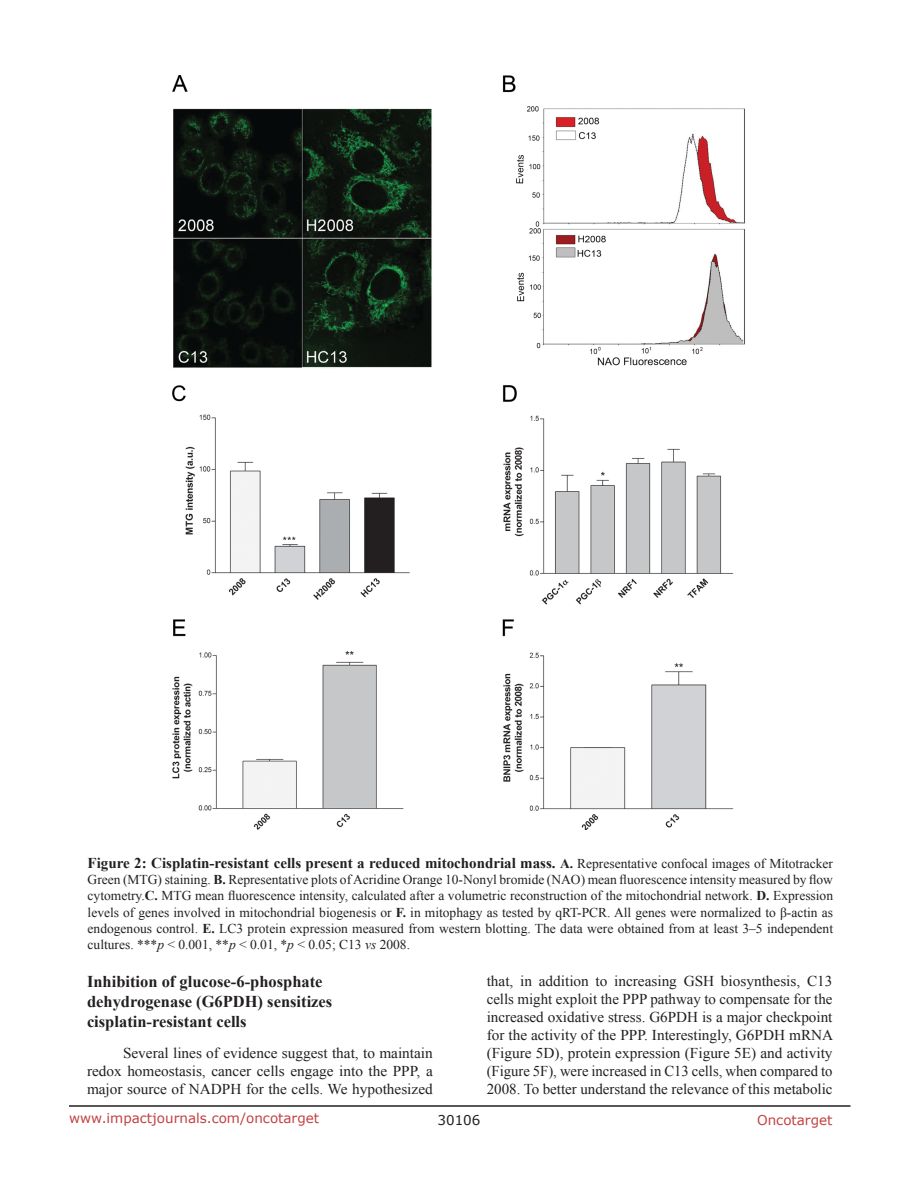
<style>
.page{position:relative;width:918px;height:1188px;background:#fff}
.page>*{position:absolute;margin:0;border:0;box-sizing:border-box;transform-origin:0 0}
.SubHeading{font:700 16.5px/19.8px "Times New Roman";color:#231f20}
.BodyText{font:15px/18px "Times New Roman";color:#231f20;text-align:justify}
.FigureText{font:700 15px "Times New Roman";color:#231f20}
.FigureText-2{font:13.5px/16.2px "Times New Roman";color:#231f20;text-align:justify}
.t1{font:13.5px "Verdana";color:#c24141}
.t2{font:13.5px "Verdana";color:#231f20}
.s1{font-size:13.5px}
.s2{font-weight:400;font-size:13.5px}
.s3{font-weight:700}
.s4{font-style:italic}
</style>
<div class="page">
<hr style="left:69px;top:1105px;width:781px;height:2px;background:#231f20">
<img style="left:173px;top:76px;width:572px;height:754px">
<p class="FigureText" style="left:88px;top:853px;width:747px">Figure 2: Cisplatin-resistant cells present a reduced mitochondrial mass. <span class="s1">A.</span> <span class="s2">Representative confocal images of Mitotracker</span></p>
<p class="FigureText-2" style="left:88px;top:871px;width:747px">Green (MTG) staining. <span class="s3">B.</span> Representative plots of Acridine Orange 10-Nonyl bromide (NAO) mean fluorescence intensity measured by flow cytometry.<span class="s3">C.</span> MTG mean fluorescence intensity, calculated after a volumetric reconstruction of the mitochondrial network. <span class="s3">D.</span> Expression levels of genes involved in mitochondrial biogenesis or <span class="s3">F.</span> in mitophagy as tested by qRT-PCR. All genes were normalized to β-actin as endogenous control. <span class="s3">E.</span> LC3 protein expression measured from western blotting. The data were obtained from at least 3–5 independent cultures. ***<span class="s4">p</span> &lt; 0.001, **<span class="s4">p</span> &lt; 0.01, *<span class="s4">p</span> &lt; 0.05; C13 <span class="s4">vs</span> 2008.</p>
<p class="SubHeading" style="left:87px;top:971px;width:247px">Inhibition of glucose-6-phosphate dehydrogenase (G6PDH) sensitizes cisplatin-resistant cells</p>
<p class="BodyText" style="left:87px;top:1044px;width:347px;text-indent:36px">Several lines of evidence suggest that, to maintain redox homeostasis, cancer cells engage into the PPP, a major source of NADPH for the cells. We hypothesized</p>
<p class="BodyText" style="left:487px;top:972px;width:348px">that, in addition to increasing GSH biosynthesis, C13 cells might exploit the PPP pathway to compensate for the increased oxidative stress. G6PDH is a major checkpoint for the activity of the PPP. Interestingly, G6PDH mRNA (Figure 5D), protein expression (Figure 5E) and activity (Figure 5F), were increased in C13 cells, when compared to 2008. To better understand the relevance of this metabolic</p>
<p class="t1" style="left:69px;top:1109px;width:252px">www.impactjournals.com/oncotarget</p>
<p class="t2" style="left:438px;top:1111px;width:44px">30106</p>
<p class="t1" style="left:757px;top:1111px;width:77px">Oncotarget</p>
</div>
